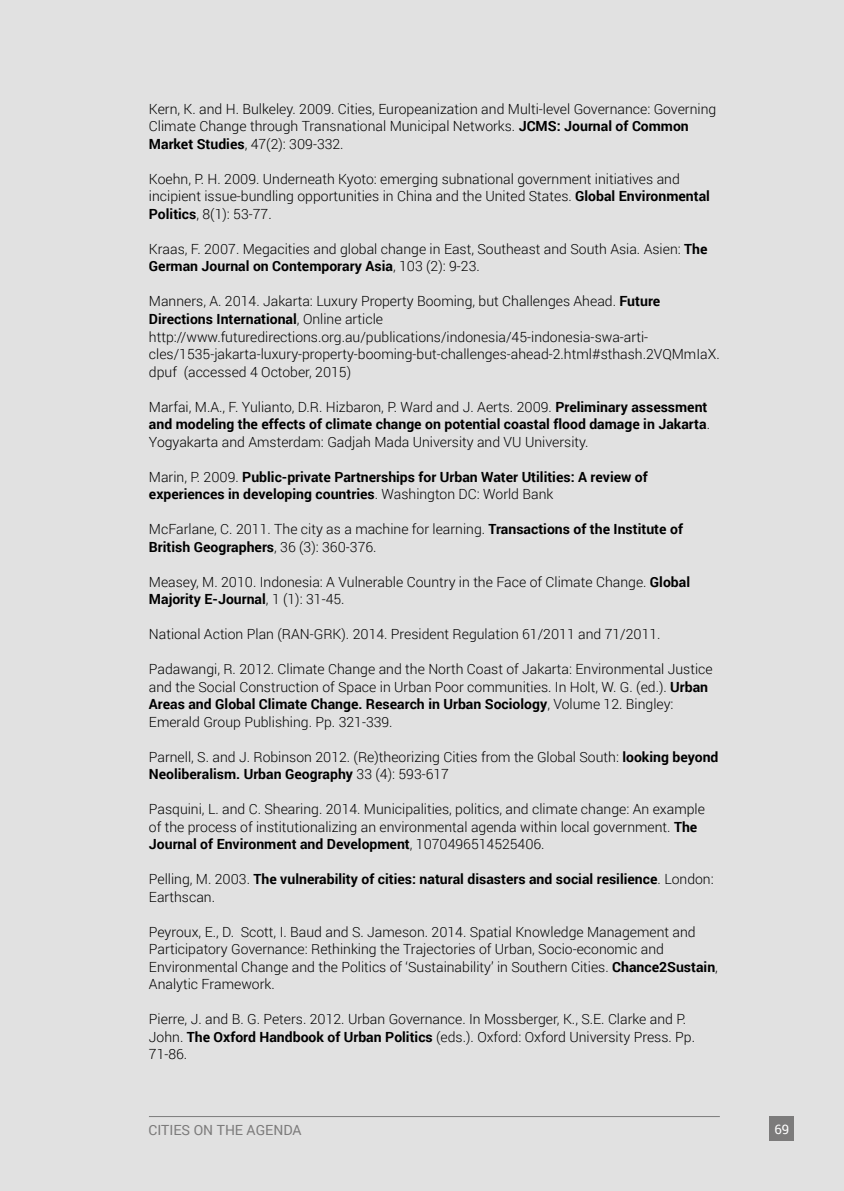
<style>
.page{position:relative;width:844px;height:1191px;background:#fff}
.page>*{position:absolute;margin:0;border:0;box-sizing:border-box;transform-origin:0 0}
.t1{font:300 14px/17.5px "Roboto";color:#000}
.t2{font:700 14px/17.5px "Roboto";color:#000}
.t3{font:14px "Roboto";color:#7c7b7b}
.t4{font:13.12px "Roboto";color:#fff}
.s1{font-weight:700}
.s2{font-weight:300}
</style>
<div class="page">
<div style="left:0;top:0;width:843px;height:1191px;background:#e1e1e1"></div>
<div style="left:769px;top:1116px;width:25px;height:25px;background:#7c7b7b"></div>
<hr style="left:149px;top:1116px;width:570px;height:1px;background:#7c7b7b">
<p class="t1" style="left:149px;top:100px;width:568px">Kern, K. and H. Bulkeley. 2009. Cities, Europeanization and Multi-level Governance: Governing<br>Climate Change through Transnational Municipal Networks. <span class="s1">JCMS: Journal of Common<br>Market Studies</span>, 47(2): 309-332.</p>
<p class="t1" style="left:149px;top:170px;width:562px">Koehn, P. H. 2009. Underneath Kyoto: emerging subnational government initiatives and incipient issue-bundling opportunities in China and the United States. <span class="s1">Global Environmental<br>Politics</span>, 8(1): 53-77.</p>
<p class="t1" style="left:149px;top:240px;width:560px">Kraas, F. 2007. Megacities and global change in East, Southeast and South Asia. Asien: <span class="s1">The<br>German Journal on Contemporary Asia</span>, 103 (2): 9-23.</p>
<p class="t1" style="left:149px;top:292px;width:572px">Manners, A. 2014. Jakarta: Luxury Property Booming, but Challenges Ahead. <span class="s1">Future Directions International</span>, Online article http://www.futuredirections.org.au/publications/indonesia/45-indonesia-swa-arti&shy;cles/1535-jakarta-luxury-property-booming-but-challenges-ahead-2.html#sthash.2VQMmIaX. dpuf (accessed 4 October, 2015)</p>
<p class="t1" style="left:149px;top:397px;width:562px">Marfai, M.A., F. Yulianto, D.R. Hizbaron, P. Ward and J. Aerts. 2009. <span class="s1">Preliminary assessment and modeling the effects of climate change on potential coastal flood damage in Jakarta</span>.<br>Yogyakarta and Amsterdam: Gadjah Mada University and VU University.</p>
<p class="t2" style="left:149px;top:467px;width:500px"><span class="s2">Marin, P. 2009.</span> Public-private Partnerships for Urban Water Utilities: A review of experiences in developing countries<span class="s2">. Washington DC: World Bank</span></p>
<p class="t1" style="left:149px;top:520px;width:535px">McFarlane, C. 2011. The city as a machine for learning. <span class="s1">Transactions of the Institute of<br>British Geographers</span>, 36 (3): 360-376.</p>
<p class="t1" style="left:149px;top:572px;width:542px">Measey, M. 2010. Indonesia: A Vulnerable Country in the Face of Climate Change. <span class="s1">Global<br>Majority E-Journal</span>, 1 (1): 31-45.</p>
<p class="t1" style="left:149px;top:625px;width:513px">National Action Plan (RAN-GRK). 2014. President Regulation 61/2011 and 71/2011.</p>
<p class="t1" style="left:149px;top:660px;width:565px">Padawangi, R. 2012. Climate Change and the North Coast of Jakarta: Environmental Justice and the Social Construction of Space in Urban Poor communities. In Holt, W. G. (ed.). <span class="s1">Urban Areas and Global Climate Change. Research in Urban Sociology</span>, Volume 12. Bingley:<br>Emerald Group Publishing. Pp. 321-339.</p>
<p class="t1" style="left:149px;top:747px;width:571px">Parnell, S. and J. Robinson 2012. (Re)theorizing Cities from the Global South: <span class="s1">looking beyond<br>Neoliberalism. Urban Geography</span> 33 (4): 593-617</p>
<p class="t1" style="left:149px;top:800px;width:557px">Pasquini, L. and C. Shearing. 2014. Municipalities, politics, and climate change: An example of the process of institutionalizing an environmental agenda within local government. <span class="s1">The<br>Journal of Environment and Development</span>, 1070496514525406.</p>
<p class="t2" style="left:149px;top:870px;width:566px"><span class="s2">Pelling, M. 2003.</span> The vulnerability of cities: natural disasters and social resilience<span class="s2">. London:<br>Earthscan.</span></p>
<p class="t1" style="left:149px;top:922px;width:570px">Peyroux, E., D. Scott, I. Baud and S. Jameson. 2014. Spatial Knowledge Management and Participatory Governance: Rethinking the Trajectories of Urban, Socio-economic and Environmental Change and the Politics of ‘Sustainability’ in Southern Cities. <span class="s1">Chance2Sustain</span>, Analytic Framework.</p>
<p class="t1" style="left:149px;top:1010px;width:547px">Pierre, J. and B. G. Peters. 2012. Urban Governance. In Mossberger, K., S.E. Clarke and P.<br>John. <span class="s1">The Oxford Handbook of Urban Politics</span> (eds.). Oxford: Oxford University Press. Pp.<br>71-86.</p>
<p class="t3" style="left:148px;top:1120px;width:154px">CITIES ON THE AGENDA</p>
<p class="t4" style="left:774px;top:1119px;width:16px">69</p>
</div>
